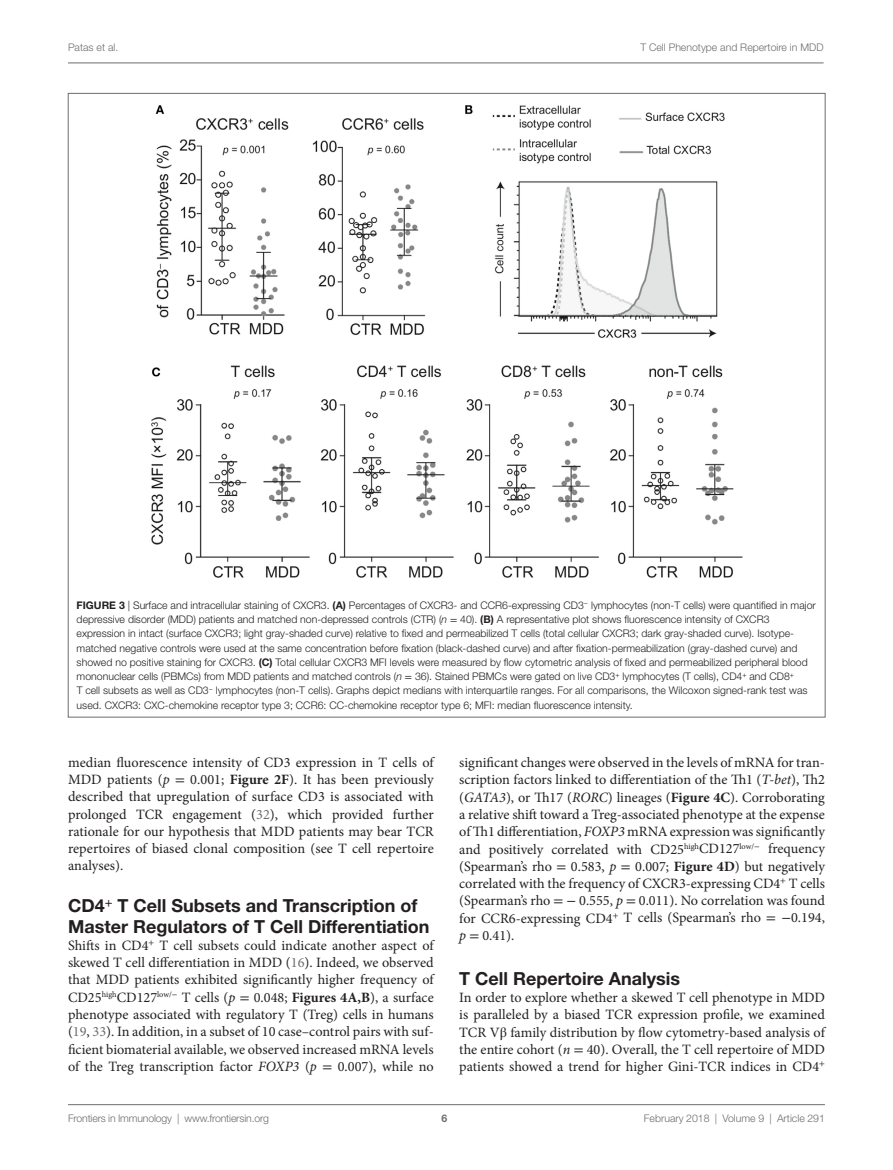
<style>
.page{position:relative;width:893px;height:1170px;background:#fff}
.page>*{position:absolute;margin:0;border:0;box-sizing:border-box;transform-origin:0 0}
.t1{font:700 18px/21px "Helvetica Neue LT Std";color:#231f20}
.t2{font:14.25px/17.2px "Minion Pro";color:#231f20;text-align:justify}
.t3{font:300 10.5px/14.2px "Helvetica Neue LT Std";color:#231f20}
.t4{font:300 10.5px "Helvetica Neue LT Std";color:#6c6d70}
.t5{font:700 10.5px "Helvetica Neue LT Std";color:#6c6d70}
.s1{font-weight:700}
.s2{font-style:italic}
.s3{font-family:"STIX General";font-weight:400}
.s4{font-family:"STIX General"}
.s5{color:#6c6d70}
</style>
<div class="page">
<img style="left:151px;top:105px;width:592px;height:473px">
<hr style="left:68px;top:63px;width:756px;height:1px;background:#6c6d70">
<hr style="left:68px;top:1104px;width:757px;height:1px;background:#6c6d70">
<p class="t4" style="left:68px;top:41px;width:52px">Patas et al.</p>
<p class="t4" style="left:640px;top:41px;width:185px">T Cell Phenotype and Repertoire in MDD</p>
<p class="t3" style="left:77px;top:597px;width:741px"><span class="s1">Figure 3</span> | Surface and intracellular staining of CXCR3. <span class="s1">(A)</span> Percentages of CXCR3- and CCR6-expressing CD3<sup>−</sup> lymphocytes (non-T cells) were quantified in major depressive disorder (MDD) patients and matched non-depressed controls (CTR) (<span class="s2">n</span> <span class="s3">=</span> 40). <span class="s1">(B)</span> A representative plot shows fluorescence intensity of CXCR3 expression in intact (surface CXCR3; light gray-shaded curve) relative to fixed and permeabilized T cells (total cellular CXCR3; dark gray-shaded curve). Isotype&shy;matched negative controls were used at the same concentration before fixation (black-dashed curve) and after fixation-permeabilization (gray-dashed curve) and showed no positive staining for CXCR3. <span class="s1">(C)</span> Total cellular CXCR3 MFI levels were measured by flow cytometric analysis of fixed and permeabilized peripheral blood mononuclear cells (PBMCs) from MDD patients and matched controls (<span class="s2">n</span> <span class="s3">=</span> 36). Stained PBMCs were gated on live CD3<sup>+</sup> lymphocytes (T cells), CD4<sup>+</sup> and CD8<sup>+<br></sup>T cell subsets as well as CD3<sup>−</sup> lymphocytes (non-T cells). Graphs depict medians with interquartile ranges. For all comparisons, the Wilcoxon signed-rank test was used. CXCR3: CXC-chemokine receptor type 3; CCR6: CC-chemokine receptor type 6; MFI: median fluorescence intensity.</p>
<p class="t2" style="left:68px;top:753px;width:367px">median fluorescence intensity of CD3 expression in T cells of MDD patients (<span class="s2">p</span> <span class="s4">=</span> 0.001; <span class="s1">Figure 2F</span>). It has been previously described that upregulation of surface CD3 is associated with prolonged TCR engagement (<span class="s5">32</span>), which provided further rationale for our hypothesis that MDD patients may bear TCR repertoires of biased clonal composition (see T cell repertoire analyses).</p>
<p class="t1" style="left:68px;top:894px;width:363px">CD4<sup>+</sup> T Cell Subsets and Transcription of<br>Master Regulators of T Cell Differentiation</p>
<p class="t2" style="left:68px;top:936px;width:367px">Shifts in CD4<sup>+</sup> T cell subsets could indicate another aspect of skewed T cell differentiation in MDD (<span class="s5">16</span>). Indeed, we observed that MDD patients exhibited significantly higher frequency of CD25<sup>high</sup>CD127<sup>low/</sup><sup>−</sup> T cells (<span class="s2">p</span> <span class="s4">=</span> 0.048; <span class="s1">Figures 4A,B</span>), a surface phenotype associated with regulatory T (Treg) cells in humans (<span class="s5">19</span>, <span class="s5">33</span>). In addition, in a subset of 10 case–control pairs with suf&shy;ficient biomaterial available, we observed increased mRNA levels of the Treg transcription factor <span class="s2">FOXP3</span> (<span class="s2">p</span> <span class="s4">=</span> 0.007), while no</p>
<p class="t2" style="left:459px;top:754px;width:367px">significant changes were observed in the levels of mRNA for tran&shy;scription factors linked to differentiation of the Th1 (<span class="s2">T-bet</span>), Th2 (<span class="s2">GATA3</span>), or Th17 (<span class="s2">RORC</span>) lineages (<span class="s1">Figure 4C</span>). Corroborating a relative shift toward a Treg-associated phenotype at the expense of Th1 differentiation, <span class="s2">FOXP3</span> mRNA expression was significantly and positively correlated with CD25<sup>high</sup>CD127<sup>low/</sup><sup>−</sup> frequency (Spearman’s rho <span class="s4">=</span> 0.583, <span class="s2">p</span> <span class="s4">=</span> 0.007; <span class="s1">Figure 4D</span>) but negatively correlated with the frequency of CXCR3-expressing CD4<sup>+</sup> T cells (Spearman’s rho <span class="s4">= −</span> 0.555, <span class="s2">p</span> <span class="s4">=</span> 0.011). No correlation was found for CCR6-expressing CD4<sup>+</sup> T cells (Spearman’s rho <span class="s4">= −</span>0.194, <span class="s2">p</span> <span class="s4">=</span> 0.41).</p>
<p class="t1" style="left:459px;top:967px;width:222px">T Cell Repertoire Analysis</p>
<p class="t2" style="left:459px;top:988px;width:367px">In order to explore whether a skewed T cell phenotype in MDD is paralleled by a biased TCR expression profile, we examined TCR V<span class="s4">β</span> family distribution by flow cytometry-based analysis of the entire cohort (<span class="s2">n</span> <span class="s4">=</span> 40). Overall, the T cell repertoire of MDD patients showed a trend for higher Gini-TCR indices in CD4<sup>+</sup></p>
<p class="t4" style="left:68px;top:1111px;width:203px">Frontiers in Immunology | www.frontiersin.org</p>
<p class="t4" style="left:644px;top:1111px;width:183px">February 2018 | Volume 9 | Article 291</p>
<p class="t5" style="left:441px;top:1111px;width:7px">6</p>
</div>
